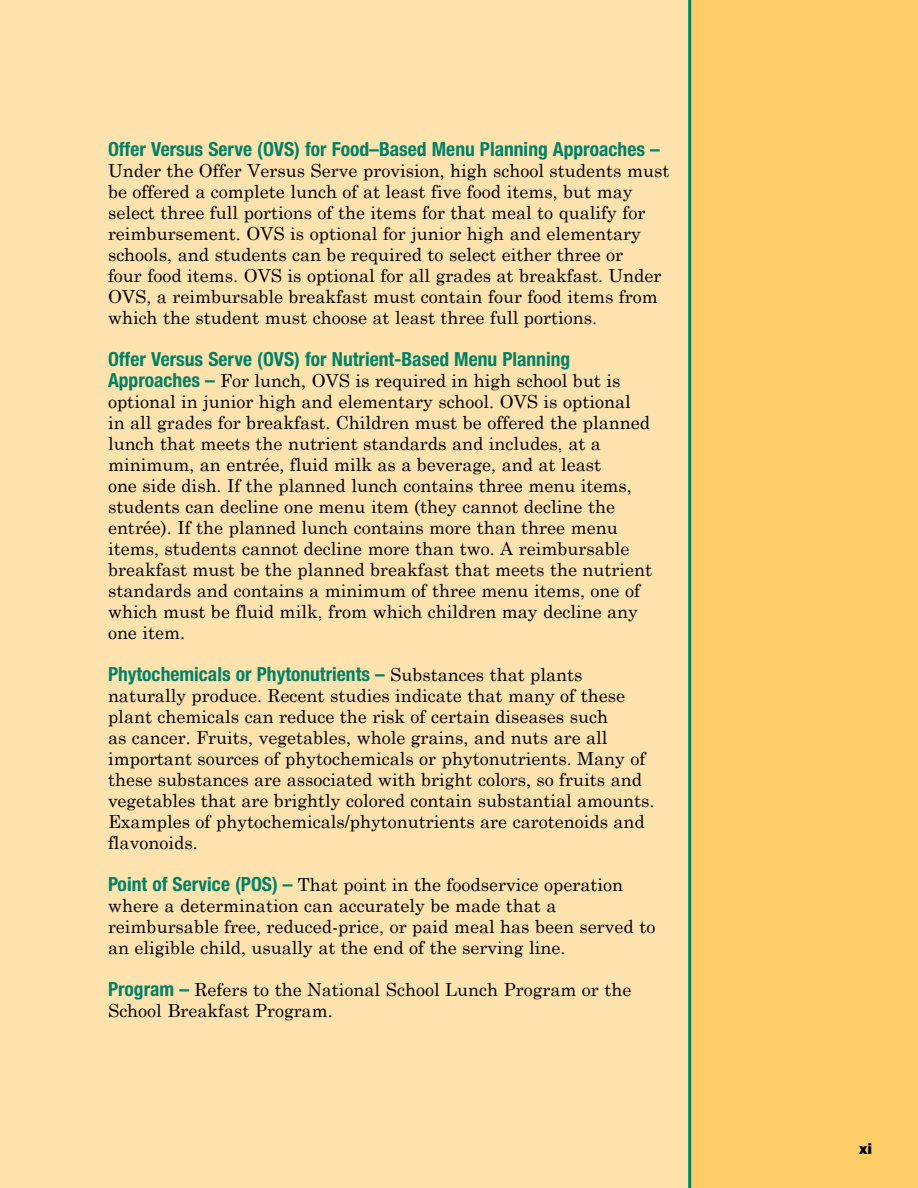
<style>
.page{position:relative;width:918px;height:1188px;background:#ffe3af}
.page>*{position:absolute;margin:0;border:0;box-sizing:border-box;transform-origin:0 0}
.t1{font:700 condensed 19.5px "Helvetica Neue";color:#008265}
.t2{font:18px/21px "Century Schoolbook";color:#000}
.t3{font:900 15px "Helvetica Neue";color:#000}
.s1{font-family:"Helvetica Neue";font-weight:700;font-stretch:condensed;font-size:19.5px;color:#008265}
.s2{font-family:"Century Schoolbook";font-weight:400;font-stretch:normal;font-size:18px;color:#000}
</style>
<div class="page">
<div style="left:691px;top:0;width:227px;height:1188px;background:#ffcd67"></div>
<hr style="left:688px;top:0;width:3px;height:1188px;background:#008265">
<p class="t1" style="left:108px;top:137px;width:553px">Offer Versus Serve (OVS) for Food–Based Menu Planning Approaches –</p>
<p class="t2" style="left:108px;top:160px;width:563px">Under the Offer Versus Serve provision, high school students must be offered a complete lunch of at least five food items, but may select three full portions of the items for that meal to qualify for reimbursement. OVS is optional for junior high and elementary schools, and students can be required to select either three or<br>four food items. OVS is optional for all grades at breakfast. Under OVS, a reimbursable breakfast must contain four food items from which the student must choose at least three full portions.</p>
<p class="t1" style="left:108px;top:347px;width:464px">Offer Versus Serve (OVS) for Nutrient-Based Menu Planning</p>
<p class="t2" style="left:108px;top:370px;width:546px"><span class="s1">Approaches –</span> For lunch, OVS is required in high school but is optional in junior high and elementary school. OVS is optional<br>in all grades for breakfast. Children must be offered the planned lunch that meets the nutrient standards and includes, at a minimum, an entrée, fluid milk as a beverage, and at least<br>one side dish. If the planned lunch contains three menu items, students can decline one menu item (they cannot decline the entrée). If the planned lunch contains more than three menu items, students cannot decline more than two. A reimbursable breakfast must be the planned breakfast that meets the nutrient standards and contains a minimum of three menu items, one of which must be fluid milk, from which children may decline any one item.</p>
<p class="t1" style="left:108px;top:662px;width:476px">Phytochemicals or Phytonutrients – <span class="s2">Substances that plants</span></p>
<p class="t2" style="left:108px;top:685px;width:548px">naturally produce. Recent studies indicate that many of these plant chemicals can reduce the risk of certain diseases such<br>as cancer. Fruits, vegetables, whole grains, and nuts are all important sources of phytochemicals or phytonutrients. Many of these substances are associated with bright colors, so fruits and vegetables that are brightly colored contain substantial amounts.<br>Examples of phytochemicals/phytonutrients are carotenoids and flavonoids.</p>
<p class="t2" style="left:108px;top:874px;width:549px"><span class="s1">Point of Service (POS) –</span> That point in the foodservice operation where a determination can accurately be made that a reimbursable free, reduced-price, or paid meal has been served to an eligible child, usually at the end of the serving line.</p>
<p class="t2" style="left:108px;top:979px;width:525px"><span class="s1">Program –</span> Refers to the National School Lunch Program or the<br>School Breakfast Program.</p>
<p class="t3" style="left:859px;top:1139px;width:13px">xi</p>
</div>
